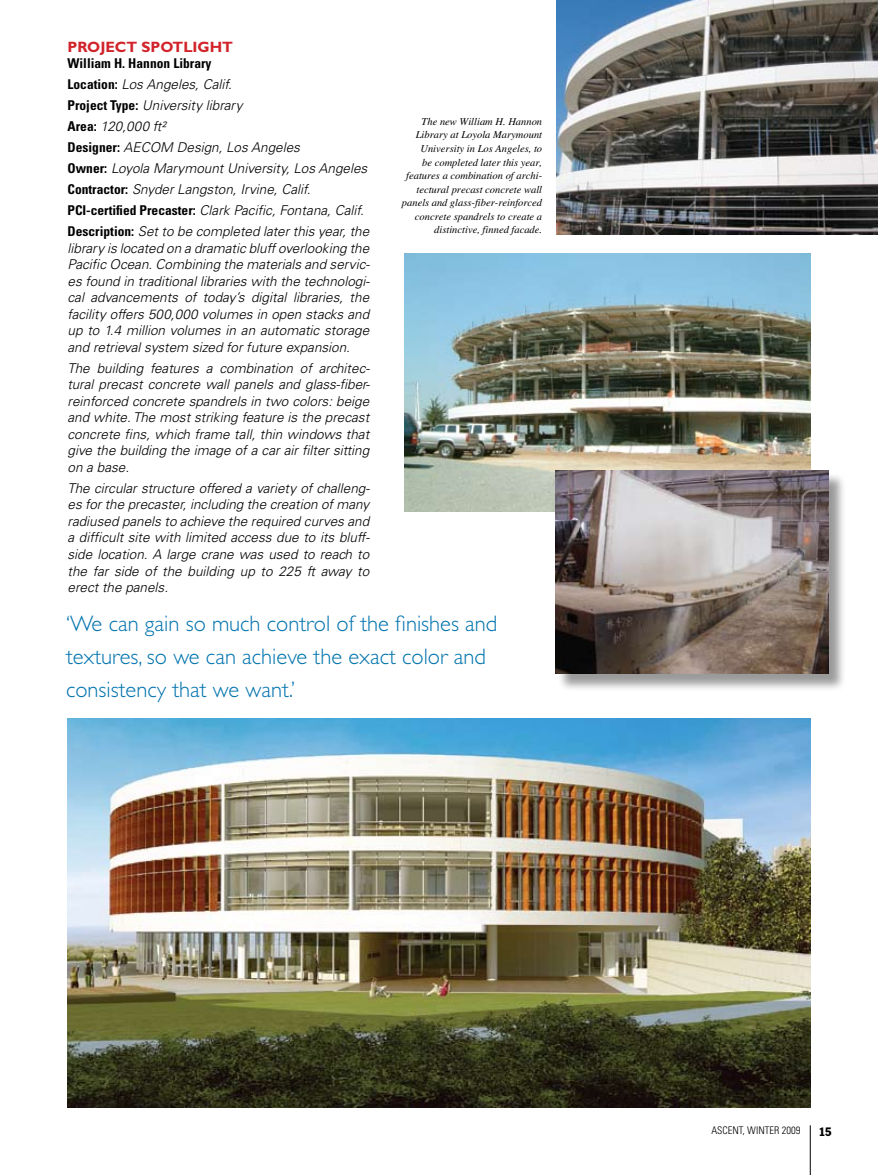
<style>
.page{position:relative;width:878px;height:1175px;background:#fff}
.page>*{position:absolute;margin:0;border:0;box-sizing:border-box;transform-origin:0 0}
.t1{font:300 22.5px/33px "Gill Sans";color:#0073ae}
.t2{font:700 15px "Gill Sans";color:#d2232a}
.t3{font:italic 300 13.5px/16.5px "Univers";color:#000;text-align:justify}
.t4{font:condensed 12px "Franklin Gothic";color:#000}
.t5{font:italic 10.5px/13.5px "Times";color:#000;text-align:right}
.t6{font:300 condensed 10.5px "Univers";color:#000}
.s1{font-weight:700;font-style:normal;font-stretch:condensed}
</style>
<div class="page">
<hr style="left:810px;top:1125px;width:1px;height:49px;background:#000">
<img style="left:68px;top:718px;width:742px;height:389px">
<img style="left:557px;top:0;width:321px;height:235px">
<img style="left:404px;top:254px;width:406px;height:258px">
<div style="left:557px;top:472px;width:289px;height:220px;background:#000;opacity:.4"></div>
<img style="left:555px;top:470px;width:273px;height:203px">
<p class="t2" style="left:68px;top:38px;width:167px">PROJECT SPOTLIGHT</p>
<p class="t3" style="left:68px;top:53px;width:303px;line-height:21px;text-align:left"><span class="s1">William H. Hannon Library<br>Location:</span> Los Angeles, Calif.<br><span class="s1">Project Type:</span> University library<br><span class="s1">Area:</span> 120,000 ft²<br><span class="s1">Designer:</span> AECOM Design, Los Angeles<br><span class="s1">Owner:</span> Loyola Marymount University, Los Angeles <span class="s1">Contractor:</span> Snyder Langston, Irvine, Calif.<br><span class="s1">PCI-certified Precaster:</span> Clark Pacific, Fontana, Calif.<br><span class="s1">Description:</span> Set to be completed later this year, the</p>
<p class="t3" style="left:68px;top:240px;width:304px">library is located on a dramatic bluff overlooking the Pacific Ocean. Combining the materials and servic&shy;es found in traditional libraries with the technologi&shy;cal advancements of today’s digital libraries, the facility offers 500,000 volumes in open stacks and up to 1.4 million volumes in an automatic storage and retrieval system sized for future expansion.</p>
<p class="t3" style="left:68px;top:360px;width:304px">The building features a combination of architec&shy;tural precast concrete wall panels and glass-fiber&shy;reinforced concrete spandrels in two colors: beige and white. The most striking feature is the precast concrete fins, which frame tall, thin windows that give the building the image of a car air filter sitting on a base.</p>
<p class="t3" style="left:68px;top:480px;width:304px">The circular structure offered a variety of challeng&shy;es for the precaster, including the creation of many radiused panels to achieve the required curves and a difficult site with limited access due to its bluff&shy;side location. A large crane was used to reach to the far side of the building up to 225 ft away to erect the panels.</p>
<p class="t5" style="left:402px;top:115px;width:142px">The new William H. Hannon<br>Library at Loyola Marymount<br>University in Los Angeles, to<br>be completed later this year, features a combination of archi&shy;tectural precast concrete wall panels and glass-fiber-reinforced concrete spandrels to create a distinctive, finned facade.</p>
<h1 class="t1" style="left:66px;top:607px;width:433px">‘We can gain so much control of the finishes and textures, so we can achieve the exact color and consistency that we want.’</h1>
<p class="t6" style="left:711px;top:1124px;width:90px">ASCENT, WINTER 2009</p>
<p class="t4" style="left:818px;top:1124px;width:14px">15</p>
</div>
